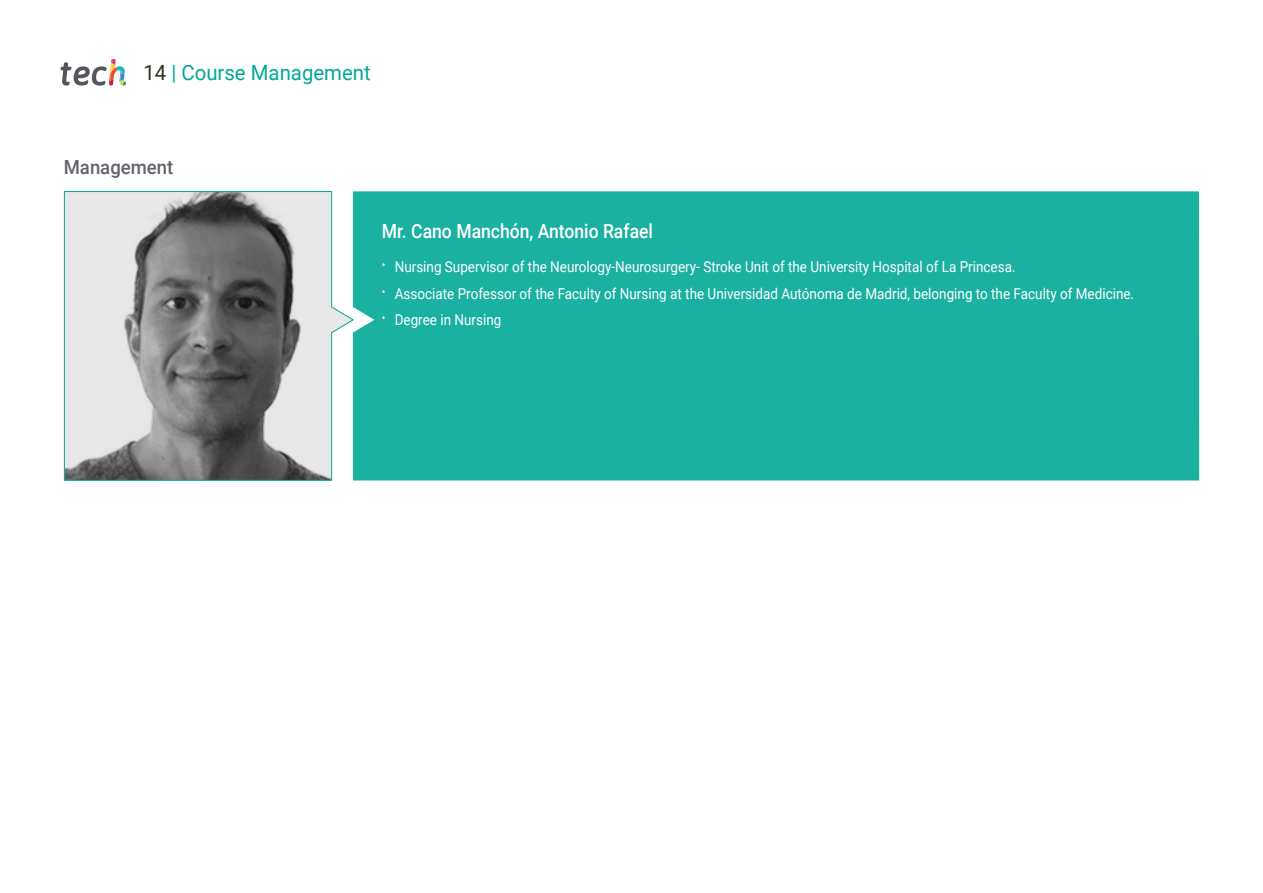
<style>
.page{position:relative;width:1263px;height:893px;background:#fff}
.page>*{position:absolute;margin:0;border:0;box-sizing:border-box;transform-origin:0 0}
.t1{font:21px "Roboto";color:#00a996}
.t2{font:500 19.5px "Roboto";color:#fff;scale:.9 1}
.t3{font:500 19.5px "Roboto";color:#61646a;scale:.95 1}
.t4{font:15px "Roboto";color:#fff;scale:.9 1}
.s1{color:#312e20}
</style>
<div class="page">
<svg style="left:61px;top:59px;width:65px;height:27px"></svg>
<svg style="left:64px;top:191px;width:290px;height:290px;background:#a4a7a6"></svg>
<div style="left:353px;top:191px;width:846px;height:289px;background:#1ab1a0"></div>
<h1 class="t1" style="left:144px;top:57px;width:229px"><span class="s1">14</span> | Course Management</h1>
<h2 class="t3" style="left:64px;top:154px;width:117px">Management</h2>
<h2 class="t2" style="left:382px;top:217px;width:303px">Mr. Cano Manchón, Antonio Rafael</h2>
<p class="t4" style="left:382px;top:256px;width:705px"><sup>•</sup> Nursing Supervisor of the Neurology-Neurosurgery- Stroke Unit of the University Hospital of La Princesa.</p>
<p class="t4" style="left:382px;top:283px;width:837px"><sup>•</sup> Associate Professor of the Faculty of Nursing at the Universidad Autónoma de Madrid, belonging to the Faculty of Medicine.</p>
<p class="t4" style="left:382px;top:309px;width:134px"><sup>•</sup> Degree in Nursing</p>
</div>
